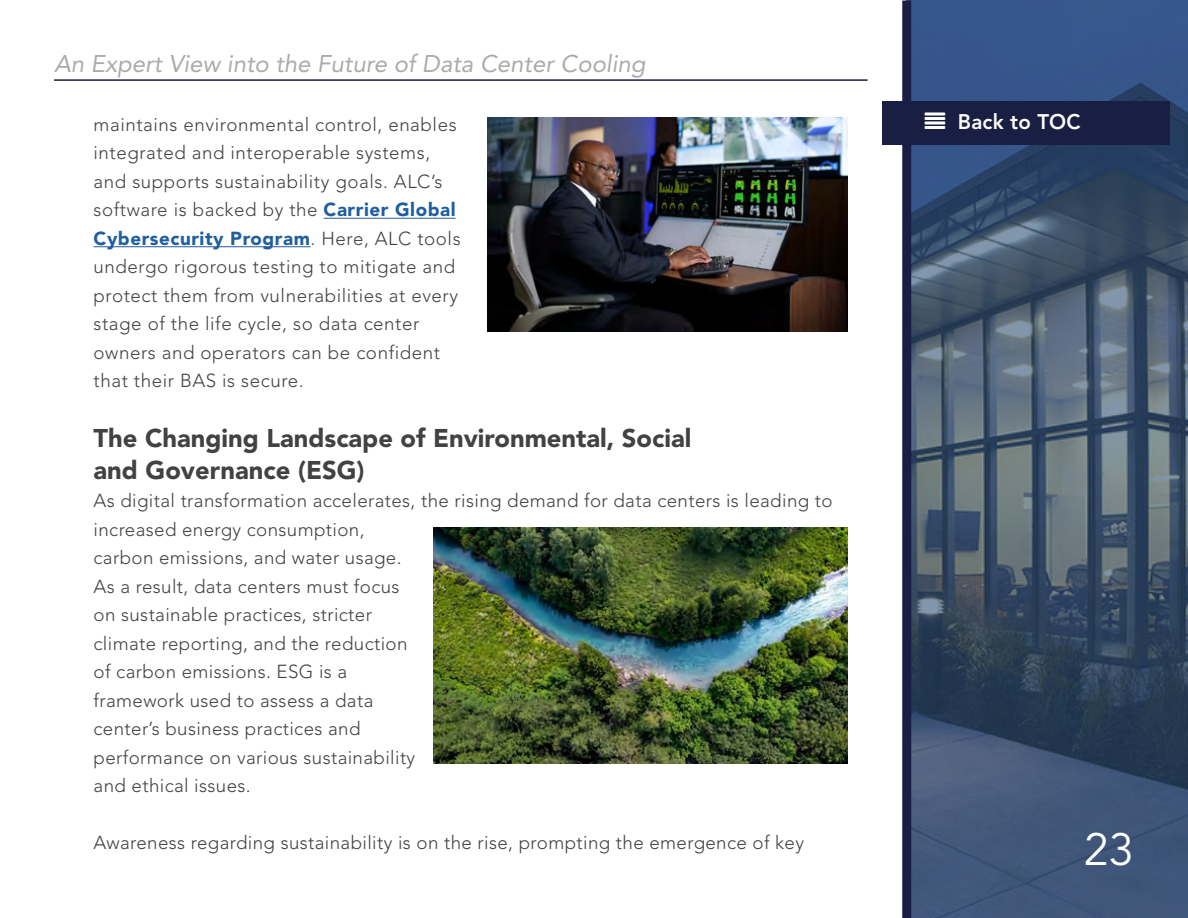
<style>
.page{position:relative;width:1188px;height:918px;background:#fff}
.page>*{position:absolute;margin:0;border:0;box-sizing:border-box;transform-origin:0 0}
.t1{font:45px "Avenir LT Std";color:#fff}
.t2{font:900 25.5px/31.5px "Avenir LT Std";color:#424241}
.t3{font:italic 24px "Avenir LT Std";color:#adaaab}
.t4{font:800 21px "Avenir LT Std";letter-spacing:.01em;color:#fff}
.t5{font:300 18.75px/28.5px "Avenir LT Std";letter-spacing:.02em;color:#424241}
.s1{font-weight:900;color:#215e9e}
</style>
<div class="page">
<svg style="left:907px;top:0;width:281px;height:918px;background:#405570"></svg>
<div style="left:902px;top:1px;width:9px;height:917px;background:#191f43"></div>
<hr style="left:54px;top:79px;width:814px;height:2px;background:#191f43">
<div style="left:883px;top:101px;width:287px;height:43px;background:#191f43"></div>
<hr style="left:324px;top:218px;width:132px;height:1px;background:#215e9e">
<hr style="left:94px;top:246px;width:217px;height:1px;background:#215e9e">
<img style="left:487px;top:117px;width:361px;height:214px">
<img style="left:434px;top:528px;width:414px;height:236px">
<p class="t3" style="left:54px;top:50px;width:593px">An Expert View into the Future of Data Center Cooling</p>
<p class="t5" style="left:94px;top:110px;width:369px">maintains environmental control, enables integrated and interoperable systems, and supports sustainability goals. ALC’s software is backed by the <span class="s1">Carrier Global Cybersecurity Program</span>. Here, ALC tools undergo rigorous testing to mitigate and protect them from vulnerabilities at every stage of the life cycle, so data center owners and operators can be confident that their BAS is secure.</p>
<h2 class="t2" style="left:94px;top:423px;width:599px">The Changing Landscape of Environmental, Social and Governance (ESG)</h2>
<p class="t5" style="left:94px;top:487px;width:741px">As digital transformation accelerates, the rising demand for data centers is leading to increased energy consumption,<br>carbon emissions, and water usage.<br>As a result, data centers must focus<br>on sustainable practices, stricter<br>climate reporting, and the reduction<br>of carbon emissions. ESG is a<br>framework used to assess a data<br>center’s business practices and<br>performance on various sustainability<br>and ethical issues.</p>
<p class="t5" style="left:94px;top:829px;width:712px">Awareness regarding sustainability is on the rise, prompting the emergence of key</p>
<p class="t4" style="left:958px;top:110px;width:124px">Back to TOC</p>
<h1 class="t1" style="left:1084px;top:824px;width:52px">23</h1>
</div>
